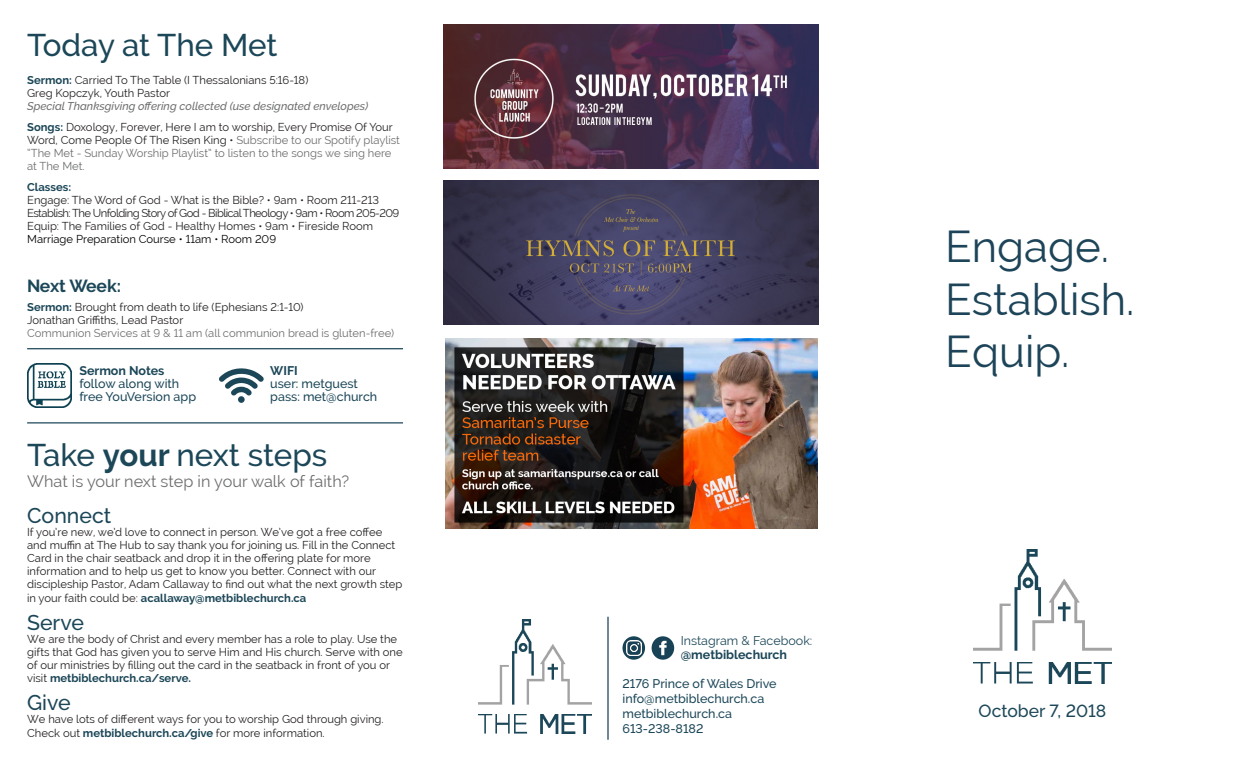
<style>
.page{position:relative;width:1260px;height:765px;background:#fff}
.page>*{position:absolute;margin:0;border:0;box-sizing:border-box;transform-origin:0 0}
.EEE{font:43.75px "Raleway";color:#1d4458}
.section_titles_no_sp{font:500 31.25px "Raleway";color:#1c4758}
.Section_Titles{font:500 31.25px "Raleway";letter-spacing:-.005em;color:#1c4758}
._3_steps{font:500 21.25px "Raleway";color:#1c4758}
.title_date{font:500 17.5px "Raleway";color:#1c4758}
.classes_list{font:700 17.5px "Raleway";letter-spacing:-.01em;color:#1c4758}
.subtitle{font:16.25px "Raleway";color:#6d6e6e}
.wifi{font:500 12.5px/13.1px "Raleway";color:#1c4758}
.contact{font:500 12.5px "Raleway";color:#1c4758}
.contact-2{font:12.5px/13.8px "Raleway";color:#1c4758}
.body{font:11.25px/13.1px "Raleway";color:#231f20}
.classes_list-2{font:11.25px/13.1px "Raleway";color:#231f20}
.body-2{font:11.25px/13.1px "Raleway";color:#6d6e6e}
.headlines{font:700 11.25px "Raleway";color:#1c4758}
.s1{font-weight:700;color:#1c4758}
.s2{font-weight:500;font-style:italic;color:#6d6e6e}
.s3{color:#231f20}
.s4{color:#000}
.s5{color:#6d6e6e}
.s6{font-weight:700}
</style>
<div class="page">
<img style="left:974px;top:549px;width:137px;height:135px">
<img style="left:478px;top:619px;width:113px;height:114px">
<svg style="left:219px;top:368px;width:45px;height:35px"></svg>
<div style="left:238px;top:396px;width:7px;height:7px;background:#1c4758;border-radius:50%"></div>
<img style="left:27px;top:363px;width:44px;height:45px">
<hr style="left:27px;top:348px;width:376px;height:1px;background:#1c4758">
<hr style="left:27px;top:422px;width:376px;height:1px;background:#1c4758">
<svg style="left:622px;top:636px;width:23px;height:24px"></svg>
<img style="left:626px;top:640px;width:15px;height:16px">
<div style="left:652px;top:636px;width:22px;height:24px;background:#184357;border-radius:50%"></div>
<svg style="left:659px;top:641px;width:8px;height:14px"></svg>
<hr style="left:607px;top:617px;width:2px;height:123px;background:#184357">
<img style="left:444px;top:25px;width:375px;height:144px">
<img style="left:444px;top:181px;width:375px;height:144px">
<img style="left:446px;top:338px;width:372px;height:191px">
<p class="Section_Titles" style="left:27px;top:27px;width:252px">Today at The Met</p>
<p class="body" style="left:27px;top:73px;width:343px"><span class="s1">Sermon:</span> Carried To The Table (I Thessalonians 5:16-18)<br>Greg Kopczyk, Youth Pastor<br><span class="s2">Special Thanksgiving offering collected (use designated envelopes)</span></p>
<p class="body-2" style="left:27px;top:120px;width:374px"><span class="s1">Songs:</span> <span class="s3">Doxology, Forever, Here I am to worship, Every Promise Of Your Word, Come People Of The Risen King •</span> Subscribe to our Spotify playlist “The Met - Sunday Worship Playlist” to listen to the songs we sing here at The Met.</p>
<p class="headlines" style="left:27px;top:180px;width:46px">Classes:</p>
<p class="classes_list-2" style="left:27px;top:193px;width:374px">Engage: The Word of God - What is the Bible? • 9am • Room 211-213<br>Establish: The Unfolding Story of God - Biblical Theology • 9am • Room 205-209<br>Equip: The Families of God - Healthy Homes • 9am • Fireside Room <span class="s4">Marriage Preparation Course • 11am • Room 209</span></p>
<p class="classes_list" style="left:27px;top:276px;width:95px">Next Week:</p>
<p class="body" style="left:27px;top:300px;width:369px"><span class="s1">Sermon:</span> Brought from death to life (Ephesians 2:1-10)<br>Jonathan Griffiths, Lead Pastor<br><span class="s5">Communion Services at 9 &amp; 11 am (all communion bread is gluten-free)</span></p>
<p class="wifi" style="left:79px;top:364px;width:118px"><span class="s6">Sermon Notes </span>follow along with free YouVersion app</p>
<p class="wifi" style="left:270px;top:364px;width:109px"><span class="s6">WIFI<br></span>user: metguest pass: met@church</p>
<p class="section_titles_no_sp" style="left:27px;top:437px;width:302px">Take <span class="s6">your</span> next steps</p>
<p class="subtitle" style="left:27px;top:472px;width:324px">What is your next step in your walk of faith?</p>
<p class="_3_steps" style="left:27px;top:503px;width:86px">Connect</p>
<p class="body" style="left:27px;top:525px;width:377px">If you’re new, we’d love to connect in person. We’ve got a free coffee and muffin at The Hub to say thank you for joining us. Fill in the Connect Card in the chair seatback and drop it in the offering plate for more information and to help us get to know you better. Connect with our discipleship Pastor, Adam Callaway to find out what the next growth step in your faith could be: <span class="s1">acallaway@metbiblechurch.ca</span></p>
<p class="_3_steps" style="left:27px;top:610px;width:58px">Serve</p>
<p class="body" style="left:27px;top:632px;width:377px">We are the body of Christ and every member has a role to play. Use the gifts that God has given you to serve Him and His church. Serve with one of our ministries by filling out the card in the seatback in front of you or visit <span class="s1">metbiblechurch.ca/serve.</span></p>
<p class="_3_steps" style="left:27px;top:691px;width:45px">Give</p>
<p class="body" style="left:27px;top:713px;width:358px">We have lots of different ways for you to worship God through giving.<br>Check out <span class="s1">metbiblechurch.ca/give</span> for more information.</p>
<p class="contact-2" style="left:681px;top:634px;width:133px">Instagram &amp; Facebook: <span class="s6">@metbiblechurch</span></p>
<p class="contact" style="left:622px;top:677px;width:156px">2176 Prince of Wales Drive</p>
<p class="contact" style="left:622px;top:692px;width:143px">info@metbiblechurch.ca</p>
<p class="contact" style="left:622px;top:707px;width:111px">metbiblechurch.ca</p>
<p class="contact" style="left:622px;top:722px;width:82px">613-238-8182</p>
<p class="EEE" style="left:945px;top:222px;width:165px">Engage.</p>
<p class="EEE" style="left:945px;top:274px;width:191px">Establish.</p>
<p class="EEE" style="left:945px;top:327px;width:126px">Equip.</p>
<p class="title_date" style="left:979px;top:700px;width:129px">October 7, 2018</p>
</div>
